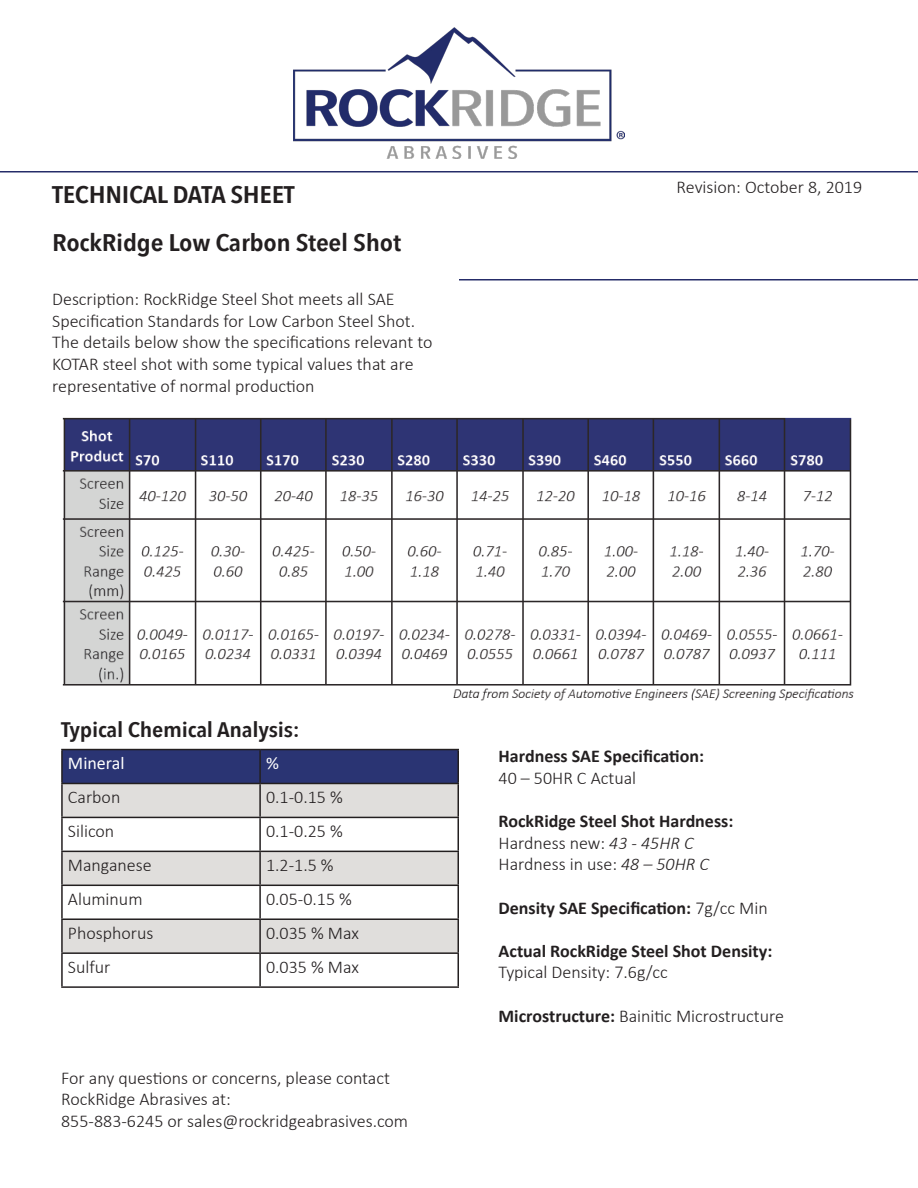
<style>
.page{position:relative;width:918px;height:1188px;background:#fff}
.page>*{position:absolute;margin:0;border:0;box-sizing:border-box;transform-origin:0 0}
.t1{font:600 24px "Avenir Next Condensed";letter-spacing:-.01em;color:#231f20;scale:1.19 1}
.t2{font:600 21px "Avenir Next Condensed";letter-spacing:-.01em;color:#231f20;scale:1.19 1}
.t3{font:300 18px/21.6px "Calibri";color:#231f20}
.t4{font:700 18px/21.6px "Calibri";color:#231f20}
.t5{font:18px "Calibri";color:#fff}
.s1{font-weight:300}
.s2{font-style:italic}
.s3{font-weight:700}
</style>
<div class="page">
<img style="left:293px;top:27px;width:332px;height:132px">
<hr style="left:0;top:171px;width:918px;height:1px;background:#252c69">
<hr style="left:459px;top:279px;width:459px;height:1px;background:#252c69">
<svg style="left:63px;top:750px;width:395px;height:67px"></svg>
<svg style="left:63px;top:852px;width:395px;height:134px"></svg>
<hr style="left:61px;top:749px;width:199px;height:1px;background:#231f20">
<hr style="left:61px;top:750px;width:2px;height:33px;background:#231f20">
<hr style="left:260px;top:749px;width:199px;height:1px;background:#231f20">
<hr style="left:259px;top:750px;width:2px;height:33px;background:#231f20">
<hr style="left:458px;top:750px;width:1px;height:33px;background:#231f20">
<hr style="left:61px;top:783px;width:199px;height:1px;background:#231f20">
<hr style="left:61px;top:784px;width:2px;height:33px;background:#231f20">
<hr style="left:260px;top:783px;width:199px;height:1px;background:#231f20">
<hr style="left:259px;top:784px;width:2px;height:33px;background:#231f20">
<hr style="left:458px;top:784px;width:1px;height:33px;background:#231f20">
<hr style="left:61px;top:817px;width:199px;height:1px;background:#231f20">
<hr style="left:61px;top:818px;width:2px;height:33px;background:#231f20">
<hr style="left:260px;top:817px;width:199px;height:1px;background:#231f20">
<hr style="left:259px;top:818px;width:2px;height:33px;background:#231f20">
<hr style="left:458px;top:818px;width:1px;height:33px;background:#231f20">
<hr style="left:61px;top:851px;width:199px;height:1px;background:#231f20">
<hr style="left:61px;top:852px;width:2px;height:33px;background:#231f20">
<hr style="left:260px;top:851px;width:199px;height:1px;background:#231f20">
<hr style="left:259px;top:852px;width:2px;height:33px;background:#231f20">
<hr style="left:458px;top:852px;width:1px;height:33px;background:#231f20">
<hr style="left:61px;top:885px;width:199px;height:1px;background:#231f20">
<hr style="left:61px;top:886px;width:2px;height:32px;background:#231f20">
<hr style="left:260px;top:885px;width:199px;height:1px;background:#231f20">
<hr style="left:259px;top:886px;width:2px;height:32px;background:#231f20">
<hr style="left:458px;top:886px;width:1px;height:32px;background:#231f20">
<hr style="left:61px;top:918px;width:199px;height:2px;background:#231f20">
<hr style="left:61px;top:920px;width:2px;height:32px;background:#231f20">
<hr style="left:260px;top:918px;width:199px;height:2px;background:#231f20">
<hr style="left:259px;top:920px;width:2px;height:32px;background:#231f20">
<hr style="left:458px;top:920px;width:1px;height:32px;background:#231f20">
<hr style="left:61px;top:952px;width:199px;height:2px;background:#231f20">
<hr style="left:61px;top:954px;width:2px;height:32px;background:#231f20">
<hr style="left:260px;top:952px;width:199px;height:2px;background:#231f20">
<hr style="left:259px;top:954px;width:2px;height:32px;background:#231f20">
<hr style="left:458px;top:954px;width:1px;height:32px;background:#231f20">
<hr style="left:61px;top:986px;width:199px;height:2px;background:#231f20">
<hr style="left:260px;top:986px;width:199px;height:2px;background:#231f20">
<img style="left:62px;top:417px;width:792px;height:284px">
<p class="t1" style="left:52px;top:174px;width:205px">TECHNICAL DATA SHEET</p>
<p class="t1" style="left:52px;top:222px;width:295px">RockRidge Low Carbon Steel Shot</p>
<p class="t3" style="left:52px;top:288px;width:382px">Description: RockRidge Steel Shot meets all SAE Specification Standards for Low Carbon Steel Shot.<br>The details below show the specifications relevant to KOTAR steel shot with some typical values that are representative of normal production</p>
<p class="t3" style="left:677px;top:176px;width:187px">Revision: October 8, 2019</p>
<p class="t2" style="left:61px;top:712px;width:202px">Typical Chemical Analysis:</p>
<p class="t5" style="left:68px;top:751px;width:58px">Mineral</p>
<p class="t5" style="left:266px;top:751px;width:14px">%</p>
<p class="t3" style="left:68px;top:786px;width:54px">Carbon</p>
<p class="t3" style="left:266px;top:786px;width:78px">0.1-0.15 %</p>
<p class="t3" style="left:68px;top:820px;width:48px">Silicon</p>
<p class="t3" style="left:266px;top:820px;width:78px">0.1-0.25 %</p>
<p class="t3" style="left:68px;top:854px;width:85px">Manganese</p>
<p class="t3" style="left:266px;top:854px;width:69px">1.2-1.5 %</p>
<p class="t3" style="left:68px;top:888px;width:76px">Aluminum</p>
<p class="t3" style="left:266px;top:888px;width:87px">0.05-0.15 %</p>
<p class="t3" style="left:68px;top:922px;width:87px">Phosphorus</p>
<p class="t3" style="left:266px;top:922px;width:94px">0.035 % Max</p>
<p class="t3" style="left:68px;top:956px;width:44px">Sulfur</p>
<p class="t3" style="left:266px;top:956px;width:94px">0.035 % Max</p>
<p class="t3" style="left:61px;top:1067px;width:330px">For any questions or concerns, please contact<br>RockRidge Abrasives at:</p>
<p class="t3" style="left:61px;top:1110px;width:349px">855-883-6245 or sales@rockridgeabrasives.com</p>
<p class="t4" style="left:499px;top:745px;width:207px">Hardness SAE Specification:<br><span class="s1">40 – 50HR C Actual</span></p>
<p class="t4" style="left:499px;top:810px;width:236px">RockRidge Steel Shot Hardness:</p>
<p class="t3" style="left:499px;top:832px;width:212px">Hardness new: <span class="s2">43 - 45HR C<br></span>Hardness in use: <span class="s2">48 – 50HR C</span></p>
<p class="t4" style="left:499px;top:896px;width:271px">Density SAE Specification: <span class="s1">7g/cc Min</span></p>
<p class="t4" style="left:499px;top:940px;width:275px">Actual RockRidge Steel Shot Density:<br><span class="s1">Typical Density: 7.6g/cc</span></p>
<p class="t3" style="left:499px;top:1005px;width:287px"><span class="s3">Microstructure:</span> Bainitic Microstructure</p>
</div>
